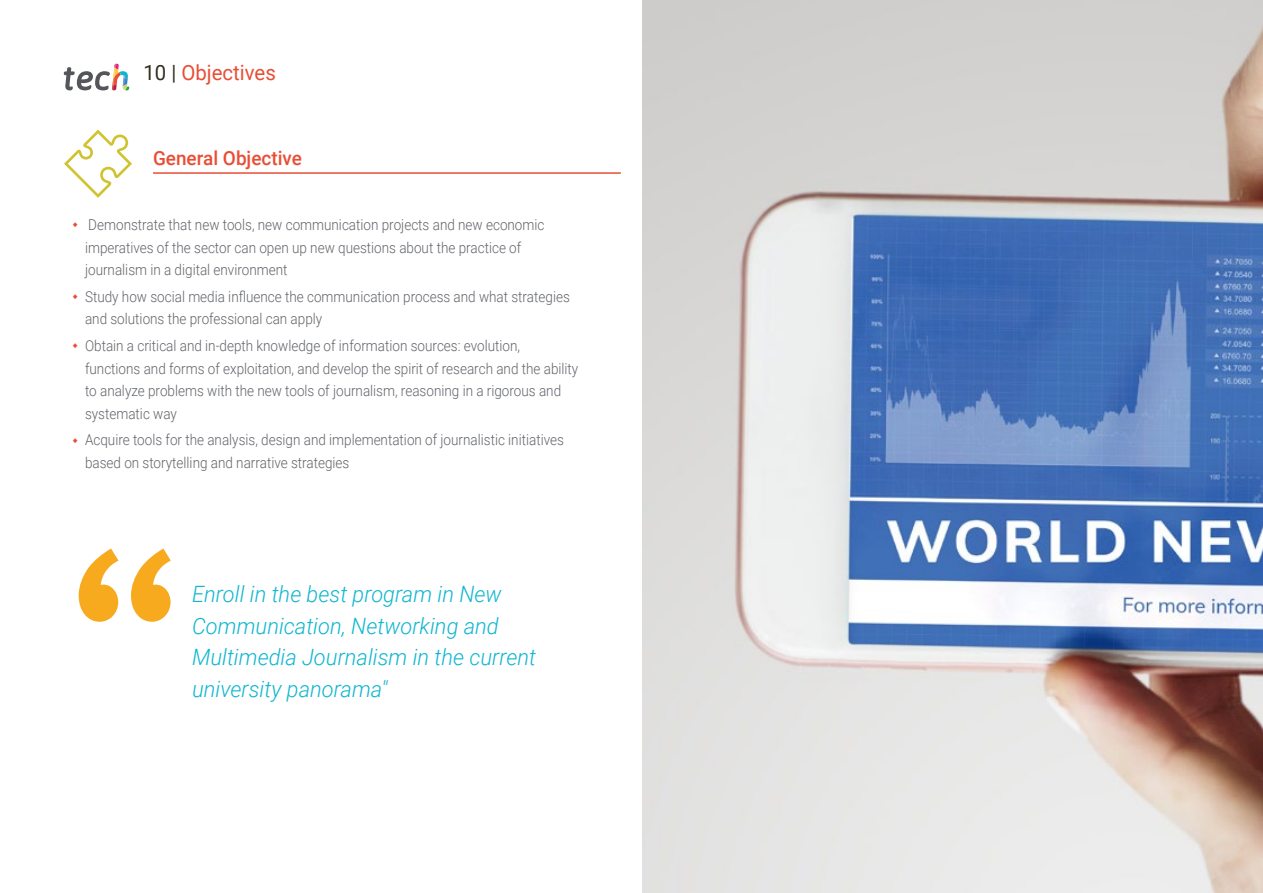
<style>
.page{position:relative;width:1263px;height:893px;background:#fff}
.page>*{position:absolute;margin:0;border:0;box-sizing:border-box;transform-origin:0 0}
.t1{font:italic 300 22.5px/31.5px "Roboto";color:#0fb6cf}
.t2{font:21px "Roboto";color:#e94d35}
.t3{font:500 19.5px "Roboto";color:#e94d35}
.t4{font:300 15px/22.5px "Roboto";color:#61646a;scale:.9 1}
.s1{color:#312e20}
</style>
<div class="page">
<hr style="left:153px;top:173px;width:468px;height:1px;background:#e94d35">
<svg style="left:64px;top:130px;width:68px;height:68px"></svg>
<svg style="left:64px;top:64px;width:65px;height:27px"></svg>
<svg style="left:79px;top:549px;width:92px;height:73px"></svg>
<img style="left:642px;top:0;width:621px;height:893px">
<h2 class="t2" style="left:144px;top:57px;width:134px"><span class="s1">10 |</span> Objectives</h2>
<h3 class="t3" style="left:153px;top:144px;width:150px">General Objective</h3>
<p class="t4" style="left:85px;top:213px;width:512px">Demonstrate that new tools, new communication projects and new economic imperatives of the sector can open up new questions about the practice of journalism in a digital environment</p>
<p class="t4" style="left:85px;top:285px;width:540px">Study how social media influence the communication process and what strategies and solutions the professional can apply</p>
<p class="t4" style="left:85px;top:334px;width:550px">Obtain a critical and in-depth knowledge of information sources: evolution, functions and forms of exploitation, and develop the spirit of research and the ability to analyze problems with the new tools of journalism, reasoning in a rigorous and systematic way</p>
<p class="t4" style="left:85px;top:428px;width:534px">Acquire tools for the analysis, design and implementation of journalistic initiatives based on storytelling and narrative strategies</p>
<h1 class="t1" style="left:192px;top:577px;width:346px">Enroll in the best program in New<br>Communication, Networking and<br>Multimedia Journalism in the current university panorama"</h1>
</div>
